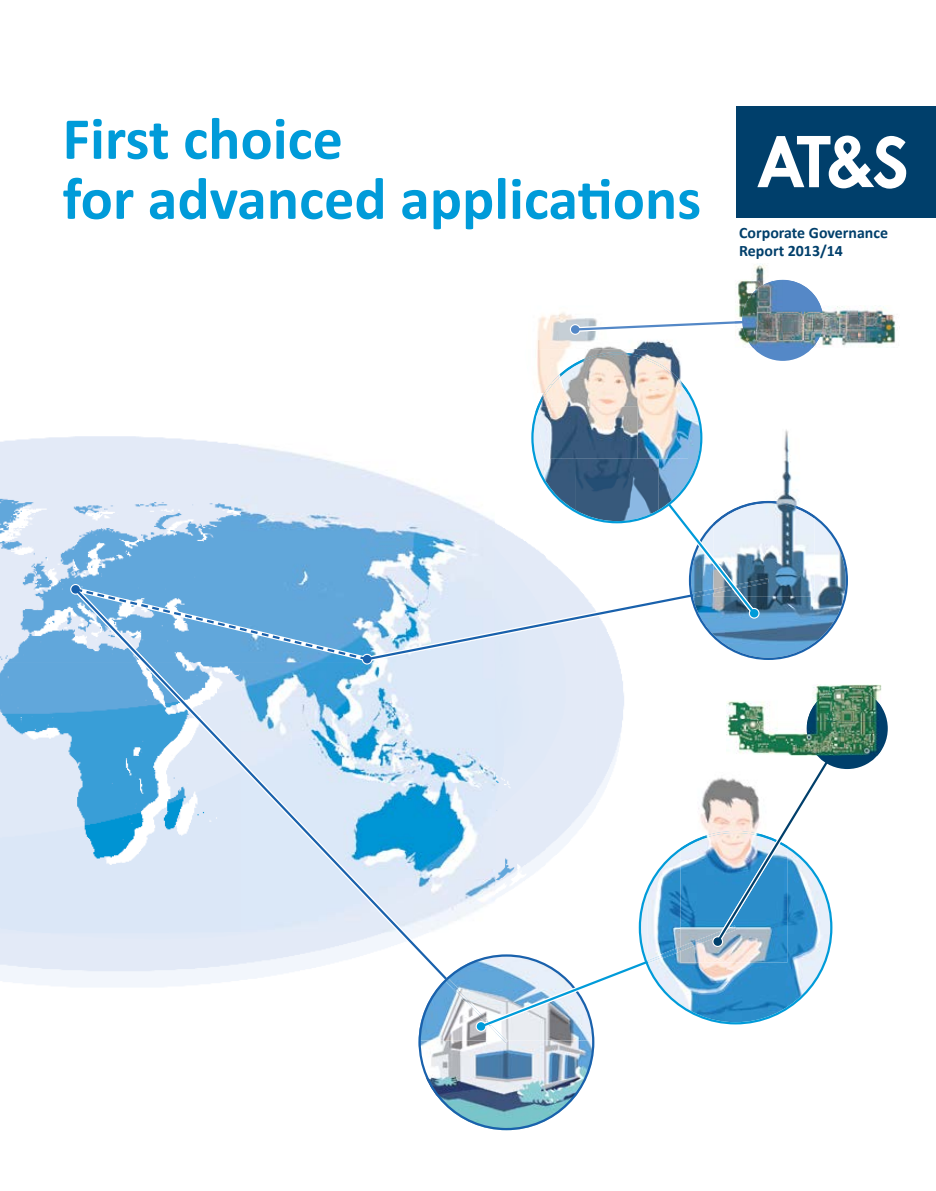
<style>
.page{position:relative;width:936px;height:1191px;background:#fff}
.page>*{position:absolute;margin:0;border:0;box-sizing:border-box;transform-origin:0 0}
.t1{font:700 60px/60px "Calibri";color:#009bd9}
.t2{font:700 17.55px "Calibri";color:#003f6b}
.t3{font:700 15.9px/18px "Calibri";color:#003f6b}
</style>
<div class="page">
<div style="left:736px;top:106px;width:199px;height:112px;background:#003f6b"></div>
<svg style="left:757px;top:135px;width:149px;height:54px"></svg>
<img style="left:0;top:437px;width:74px;height:495px">
<img style="left:545px;top:664px;width:51px;height:376px">
<svg style="left:75px;top:664px;width:432px;height:376px;fill:#dbe8f7"></svg>
<img style="left:421px;top:1040px;width:173px;height:90px">
<img style="left:447px;top:954px;width:33px;height:23px">
<img style="left:445px;top:977px;width:62px;height:66px">
<svg style="left:475px;top:1021px;width:11px;height:10px"></svg>
<svg style="left:476px;top:1022px;width:9px;height:8px"></svg>
<svg style="left:480px;top:727px;width:360px;height:301px"></svg>
<div style="left:713px;top:937px;width:9px;height:9px;background:#003f6b;border-radius:50%"></div>
<div style="left:806px;top:688px;width:81px;height:81px;background:#003f6b;border-radius:50%"></div>
<img style="left:726px;top:684px;width:103px;height:36px">
<img style="left:829px;top:684px;width:52px;height:4px">
<img style="left:726px;top:720px;width:80px;height:35px">
<img style="left:806px;top:688px;width:75px;height:67px">
<img style="left:537px;top:312px;width:110px;height:30px">
<img style="left:647px;top:340px;width:23px;height:2px">
<svg style="left:570px;top:324px;width:10px;height:11px"></svg>
<div style="left:571px;top:325px;width:8px;height:9px;background:#5488c7;border-radius:50%"></div>
<img style="left:736px;top:263px;width:30px;height:43px">
<img style="left:823px;top:306px;width:73px;height:41px">
<img style="left:735px;top:306px;width:7px;height:35px">
<svg style="left:70px;top:342px;width:777px;height:322px"></svg>
<svg style="left:575px;top:318px;width:167px;height:14px"></svg>
<img style="left:742px;top:280px;width:81px;height:68px">
<p class="t1" style="left:63px;top:106px;width:640px">First choice<br>for advanced applications</p>
<p class="t3" style="left:739px;top:224px;width:150px">Corporate Governance<br>Report 2013/14</p>
<p class="t2" style="left:736px;top:227px;width:172px">Annual Report 2013/14</p>
</div>
